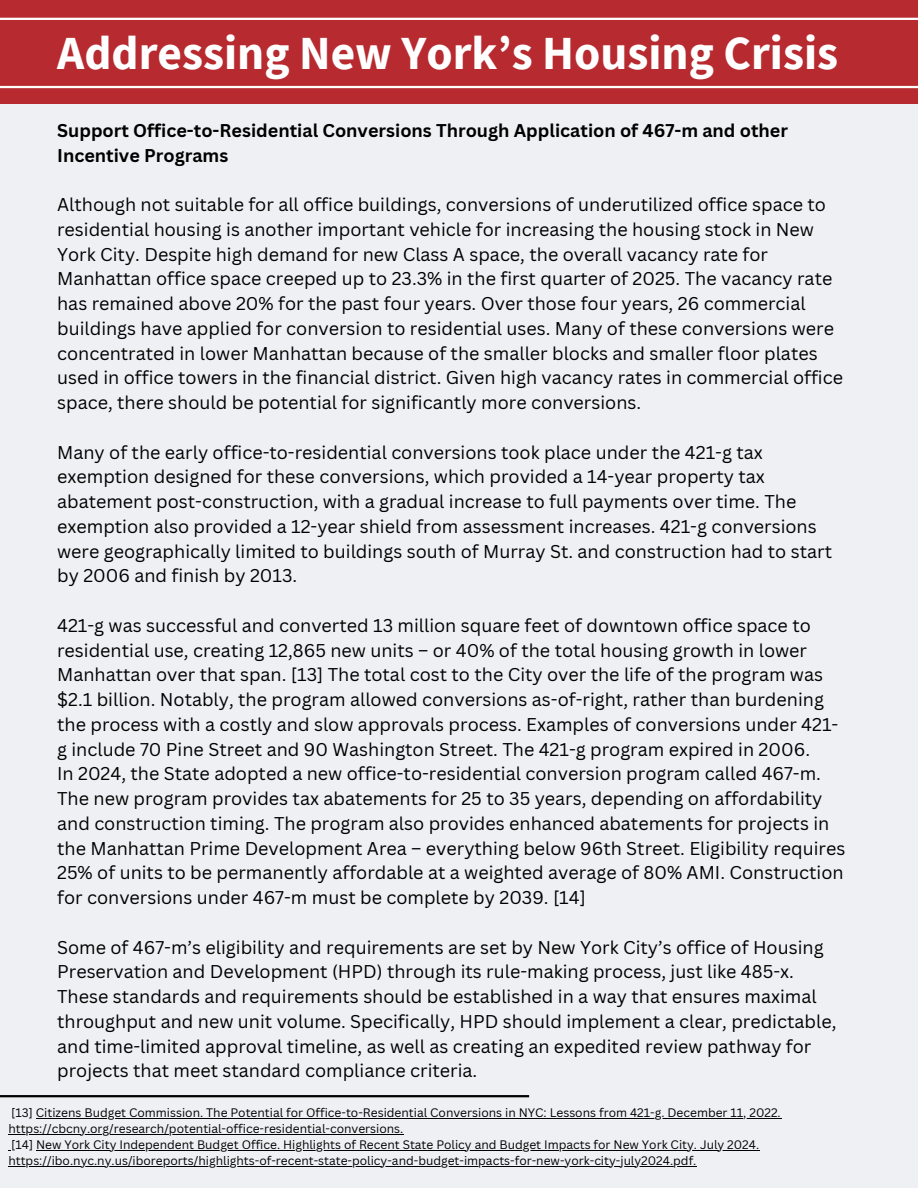
<style>
.page{position:relative;width:918px;height:1188px;background:#eff0f3}
.page>*{position:absolute;margin:0;border:0;box-sizing:border-box;transform-origin:0 0}
.t1{font:700 47.4px "Source Sans Pro";color:#fff}
.t2{font:18px/24.8px "Canva Sans";color:#000}
.t3{font:700 18px/24.8px "Canva Sans";color:#000}
.t4{font:12px/16px "Canva Sans";color:#000}
</style>
<div class="page">
<div style="left:0;top:0;width:918px;height:104px;background:#b72a30"></div>
<hr style="left:0;top:18px;width:918px;height:2px;background:#fff">
<hr style="left:0;top:86px;width:918px;height:2px;background:#fff">
<hr style="left:0;top:1095px;width:529px;height:2px;background:#000">
<hr style="left:36px;top:1118px;width:745px;height:1px;background:#000">
<hr style="left:8px;top:1134px;width:396px;height:1px;background:#000">
<hr style="left:36px;top:1150px;width:724px;height:1px;background:#000">
<hr style="left:8px;top:1166px;width:689px;height:1px;background:#000">
<p class="t1" style="left:57px;top:23px;width:782px">Addressing New York’s Housing Crisis</p>
<h1 class="t3" style="left:57px;top:118px;width:732px">Support Office-to-Residential Conversions Through Application of 467-m and other<br>Incentive Programs</h1>
<p class="t2" style="left:57px;top:192px;width:787px">Although not suitable for all office buildings, conversions of underutilized office space to residential housing is another important vehicle for increasing the housing stock in New York City. Despite high demand for new Class A space, the overall vacancy rate for Manhattan office space creeped up to 23.3% in the first quarter of 2025. The vacancy rate has remained above 20% for the past four years. Over those four years, 26 commercial buildings have applied for conversion to residential uses. Many of these conversions were concentrated in lower Manhattan because of the smaller blocks and smaller floor plates used in office towers in the financial district. Given high vacancy rates in commercial office space, there should be potential for significantly more conversions.</p>
<h2 class="t2" style="left:57px;top:439px;width:776px">Many of the early office-to-residential conversions took place under the 421-g tax exemption designed for these conversions, which provided a 14-year property tax abatement post-construction, with a gradual increase to full payments over time. The exemption also provided a 12-year shield from assessment increases. 421-g conversions were geographically limited to buildings south of Murray St. and construction had to start by 2006 and finish by 2013.</h2>
<h3 class="t2" style="left:57px;top:613px;width:790px">421-g was successful and converted 13 million square feet of downtown office space to residential use, creating 12,865 new units – or 40% of the total housing growth in lower Manhattan over that span. [13] The total cost to the City over the life of the program was $2.1 billion. Notably, the program allowed conversions as-of-right, rather than burdening the process with a costly and slow approvals process. Examples of conversions under 421- g include 70 Pine Street and 90 Washington Street. The 421-g program expired in 2006.<br>In 2024, the State adopted a new office-to-residential conversion program called 467-m.<br>The new program provides tax abatements for 25 to 35 years, depending on affordability and construction timing. The program also provides enhanced abatements for projects in the Manhattan Prime Development Area – everything below 96th Street. Eligibility requires 25% of units to be permanently affordable at a weighted average of 80% AMI. Construction for conversions under 467-m must be complete by 2039. [14]</h3>
<h3 class="t2" style="left:57px;top:934px;width:781px">Some of 467-m’s eligibility and requirements are set by New York City’s office of Housing Preservation and Development (HPD) through its rule-making process, just like 485-x.<br>These standards and requirements should be established in a way that ensures maximal throughput and new unit volume. Specifically, HPD should implement a clear, predictable, and time-limited approval timeline, as well as creating an expedited review pathway for projects that meet standard compliance criteria.</h3>
<h3 class="t4" style="left:11px;top:1104px;width:771px">[13] Citizens Budget Commission. The Potential for Office-to-Residential Conversions in NYC: Lessons from 421-g. December 11, 2022.</h3>
<p class="t4" style="left:8px;top:1120px;width:752px">https://cbcny.org/research/potential-office-residential-conversions.<br>[14] New York City Independent Budget Office. Highlights of Recent State Policy and Budget Impacts for New York City. July 2024.</p>
<p class="t4" style="left:8px;top:1152px;width:690px">https://ibo.nyc.ny.us/iboreports/highlights-of-recent-state-policy-and-budget-impacts-for-new-york-city-july2024.pdf.</p>
</div>
